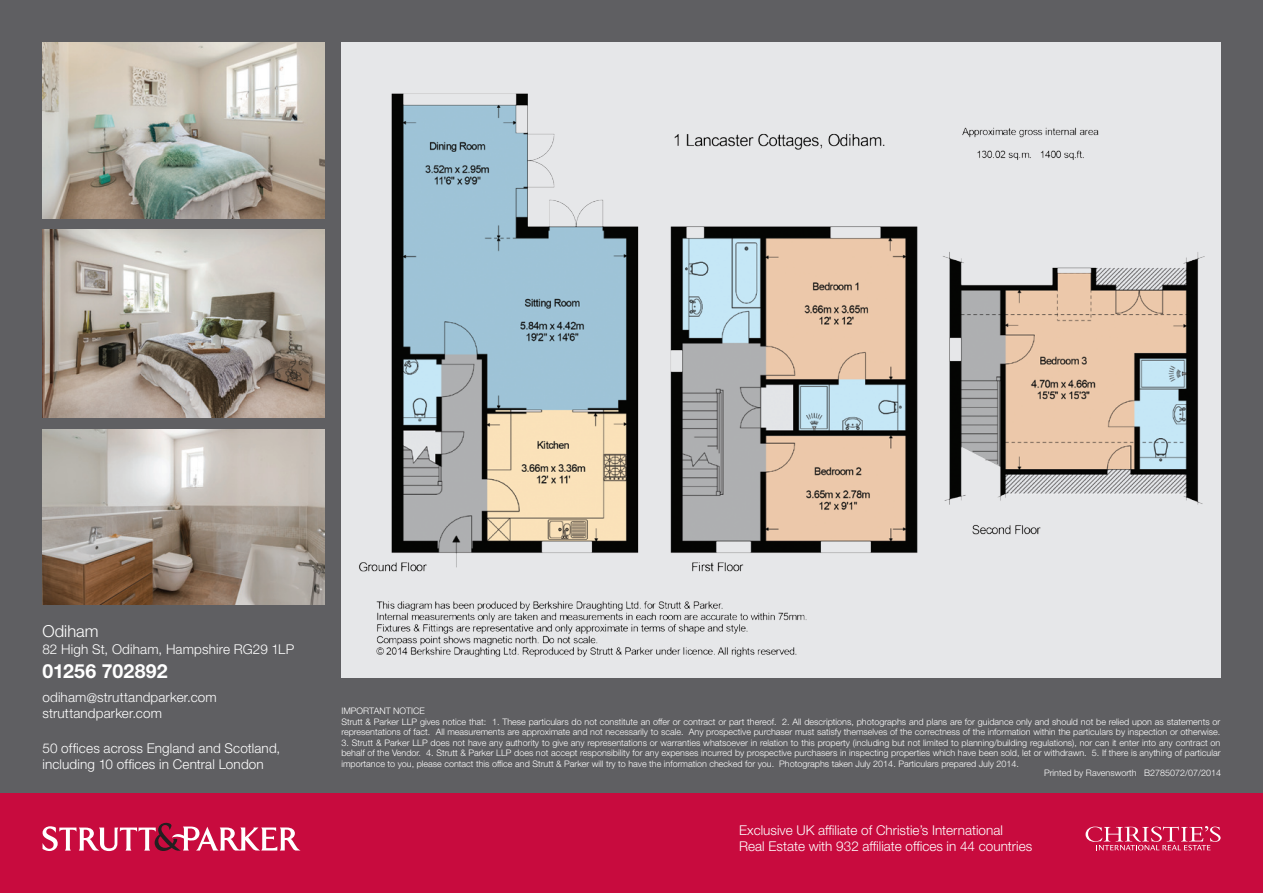
<style>
.page{position:relative;width:1263px;height:893px;background:#5f5f62}
.page>*{position:absolute;margin:0;border:0;box-sizing:border-box;transform-origin:0 0}
.t1{font:700 19.5px "Helvetica Neue LT Std";letter-spacing:.01em;color:#fff}
.t2{font:300 16.5px "Helvetica Neue LT Std";color:#fff}
.t3{font:300 13.5px/16.5px "Helvetica Neue LT Std";letter-spacing:.005em;color:#fff}
.t4{font:300 9px/10.5px "Helvetica Neue LT Std";color:#fff}
</style>
<div class="page">
<div style="left:0;top:793px;width:1263px;height:100px;background:#c80b3e"></div>
<svg style="left:43px;top:823px;width:258px;height:28px"></svg>
<img style="left:43px;top:43px;width:282px;height:175px">
<img style="left:43px;top:229px;width:282px;height:188px">
<div style="left:341px;top:43px;width:880px;height:635px;background:#e6e7e9"></div>
<img style="left:359px;top:93px;width:846px;height:564px">
<svg style="left:1085px;top:826px;width:135px;height:24px"></svg>
<img style="left:43px;top:429px;width:282px;height:176px">
<p class="t2" style="left:43px;top:621px;width:58px">Odiham</p>
<p class="t3" style="left:43px;top:640px;width:253px">82 High St, Odiham, Hampshire RG29 1LP</p>
<p class="t1" style="left:43px;top:659px;width:127px">01256 702892</p>
<p class="t3" style="left:43px;top:688px;width:176px">odiham@struttandparker.com struttandparker.com</p>
<p class="t3" style="left:43px;top:739px;width:239px">50 offices across England and Scotland, including 10 offices in Central London</p>
<p class="t4" style="left:341px;top:706px;width:85px">IMPORTANT NOTICE</p>
<p class="t4" style="left:341px;top:716px;width:880px">Strutt &amp; Parker LLP gives notice that: 1. These particulars do not constitute an offer or contract or part thereof. 2. All descriptions, photographs and plans are for guidance only and should not be relied upon as statements or representations of fact. All measurements are approximate and not necessarily to scale. Any prospective purchaser must satisfy themselves of the correctness of the information within the particulars by inspection or otherwise.</p>
<p class="t4" style="left:341px;top:737px;width:881px;text-align:justify">3. Strutt &amp; Parker LLP does not have any authority to give any representations or warranties whatsoever in relation to this property (including but not limited to planning/building regulations), nor can it enter into any contract on behalf of the Vendor. 4. Strutt &amp; Parker LLP does not accept responsibility for any expenses incurred by prospective purchasers in inspecting properties which have been sold, let or withdrawn. 5. If there is anything of particular importance to you, please contact this office and Strutt &amp; Parker will try to have the information checked for you. Photographs taken July 2014. Particulars prepared July 2014.</p>
<p class="t4" style="left:1044px;top:767px;width:179px">Printed by Ravensworth B2785072/07/2014</p>
<p class="t3" style="left:739px;top:821px;width:294px">Exclusive UK affiliate of Christie’s International<br>Real Estate with 932 affiliate offices in 44 countries</p>
</div>
